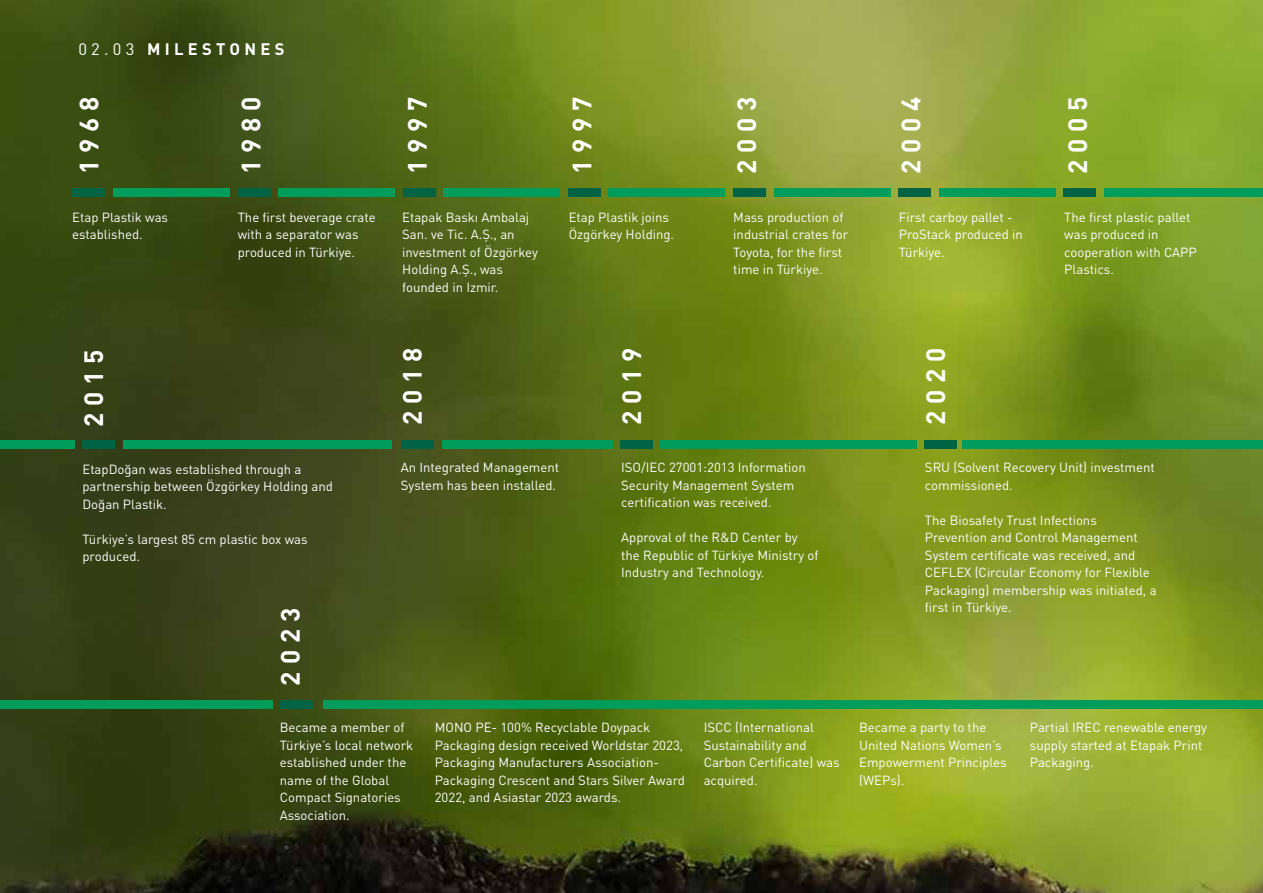
<style>
.page{position:relative;width:1263px;height:893px;background:#fff}
.page>*{position:absolute;margin:0;border:0;box-sizing:border-box;transform-origin:0 0}
.t1{font:700 26.25px "DIN Pro";letter-spacing:.26em;color:#fff}
.t2{font:700 16.5px "DIN Pro";letter-spacing:.26em;color:#fff}
.t3{font:13.2px/17.5px "DIN Pro";color:#fff}
.s1{font-weight:400}
</style>
<div class="page">
<img style="left:0;top:0;width:1263px;height:893px">
<div style="left:73px;top:189px;width:32px;height:8px;background:#006344"></div>
<div style="left:113px;top:189px;width:117px;height:8px;background:#009c5b"></div>
<div style="left:238px;top:189px;width:32px;height:8px;background:#006344"></div>
<div style="left:278px;top:189px;width:117px;height:8px;background:#009c5b"></div>
<div style="left:403px;top:189px;width:32px;height:8px;background:#006344"></div>
<div style="left:443px;top:189px;width:117px;height:8px;background:#009c5b"></div>
<div style="left:568px;top:189px;width:33px;height:8px;background:#006344"></div>
<div style="left:609px;top:189px;width:116px;height:8px;background:#009c5b"></div>
<div style="left:733px;top:189px;width:33px;height:8px;background:#006344"></div>
<div style="left:774px;top:189px;width:116px;height:8px;background:#009c5b"></div>
<div style="left:898px;top:189px;width:33px;height:8px;background:#006344"></div>
<div style="left:939px;top:189px;width:116px;height:8px;background:#009c5b"></div>
<div style="left:1063px;top:189px;width:33px;height:8px;background:#006344"></div>
<div style="left:1104px;top:189px;width:159px;height:8px;background:#009c5b"></div>
<div style="left:82px;top:441px;width:33px;height:8px;background:#006344"></div>
<div style="left:123px;top:441px;width:269px;height:8px;background:#009c5b"></div>
<div style="left:401px;top:441px;width:32px;height:8px;background:#006344"></div>
<div style="left:442px;top:441px;width:170px;height:8px;background:#009c5b"></div>
<div style="left:620px;top:441px;width:33px;height:8px;background:#006344"></div>
<div style="left:660px;top:441px;width:257px;height:8px;background:#009c5b"></div>
<div style="left:280px;top:701px;width:32px;height:8px;background:#006344"></div>
<div style="left:924px;top:441px;width:33px;height:8px;background:#006344"></div>
<div style="left:962px;top:441px;width:301px;height:8px;background:#009c5b"></div>
<div style="left:324px;top:701px;width:939px;height:8px;background:#009c5b"></div>
<div style="left:0;top:701px;width:272px;height:8px;background:#009c5b"></div>
<div style="left:0;top:441px;width:75px;height:8px;background:#009c5b"></div>
<p class="t2" style="left:78px;top:38px;width:208px"><span class="s1">02.03</span> MILESTONES</p>
<h1 class="t1" style="left:71px;top:174px;width:79px;rotate:-90deg">1968</h1>
<h1 class="t1" style="left:233px;top:174px;width:79px;rotate:-90deg">1980</h1>
<h1 class="t1" style="left:399px;top:174px;width:79px;rotate:-90deg">1997</h1>
<h1 class="t1" style="left:564px;top:174px;width:79px;rotate:-90deg">1997</h1>
<h1 class="t1" style="left:729px;top:174px;width:79px;rotate:-90deg">2003</h1>
<h1 class="t1" style="left:893px;top:174px;width:79px;rotate:-90deg">2004</h1>
<h1 class="t1" style="left:1060px;top:174px;width:79px;rotate:-90deg">2005</h1>
<p class="t3" style="left:72px;top:207px;width:97px">Etap Plastik was established.</p>
<p class="t3" style="left:238px;top:207px;width:139px">The first beverage crate with a separator was produced in Türkiye.</p>
<p class="t3" style="left:402px;top:207px;width:137px">Etapak Baskı Ambalaj<br>San. ve Tic. A.Ş., an investment of Özgörkey<br>Holding A.Ş., was founded in Izmir.</p>
<p class="t3" style="left:569px;top:207px;width:107px">Etap Plastik joins<br>Özgörkey Holding.</p>
<p class="t3" style="left:733px;top:207px;width:117px">Mass production of industrial crates for<br>Toyota, for the first time in Türkiye.</p>
<p class="t3" style="left:899px;top:207px;width:126px">First carboy pallet -<br>ProStack produced in<br>Türkiye.</p>
<p class="t3" style="left:1064px;top:207px;width:134px">The first plastic pallet was produced in cooperation with CAPP<br>Plastics.</p>
<h1 class="t1" style="left:76px;top:427px;width:79px;rotate:-90deg">2015</h1>
<p class="t3" style="left:82px;top:460px;width:252px">EtapDoğan was established through a partnership between Özgörkey Holding and<br>Doğan Plastik.</p>
<p class="t3" style="left:82px;top:530px;width:227px">Türkiye’s largest 85 cm plastic box was produced.</p>
<h1 class="t1" style="left:273px;top:685px;width:79px;rotate:-90deg">2023</h1>
<h1 class="t1" style="left:394px;top:425px;width:79px;rotate:-90deg">2018</h1>
<h1 class="t1" style="left:614px;top:425px;width:79px;rotate:-90deg">2019</h1>
<h1 class="t1" style="left:918px;top:425px;width:79px;rotate:-90deg">2020</h1>
<p class="t3" style="left:401px;top:458px;width:160px">An Integrated Management<br>System has been installed.</p>
<p class="t3" style="left:621px;top:458px;width:186px">ISO/IEC 27001:2013 Information<br>Security Management System certification was received.</p>
<p class="t3" style="left:621px;top:528px;width:199px">Approval of the R&amp;D Center by the Republic of Türkiye Ministry of<br>Industry and Technology.</p>
<p class="t3" style="left:925px;top:458px;width:231px">SRU (Solvent Recovery Unit) investment commissioned.</p>
<p class="t3" style="left:925px;top:510px;width:233px">The Biosafety Trust Infections Prevention and Control Management System certificate was received, and CEFLEX (Circular Economy for Flexible Packaging) membership was initiated, a first in Türkiye.</p>
<p class="t3" style="left:280px;top:718px;width:135px">Became a member of<br>Türkiye’s local network established under the name of the Global<br>Compact Signatories<br>Association.</p>
<p class="t3" style="left:435px;top:718px;width:252px">MONO PE- 100% Recyclable Doypack Packaging design received Worldstar 2023, Packaging Manufacturers Association-Packaging Crescent and Stars Silver Award 2022, and Asiastar 2023 awards.</p>
<p class="t3" style="left:704px;top:718px;width:137px">ISCC (International<br>Sustainability and<br>Carbon Certificate) was acquired.</p>
<p class="t3" style="left:859px;top:718px;width:149px">Became a party to the<br>United Nations Women’s<br>Empowerment Principles (WEPs).</p>
<p class="t3" style="left:1030px;top:718px;width:179px">Partial IREC renewable energy supply started at Etapak Print<br>Packaging.</p>
</div>
